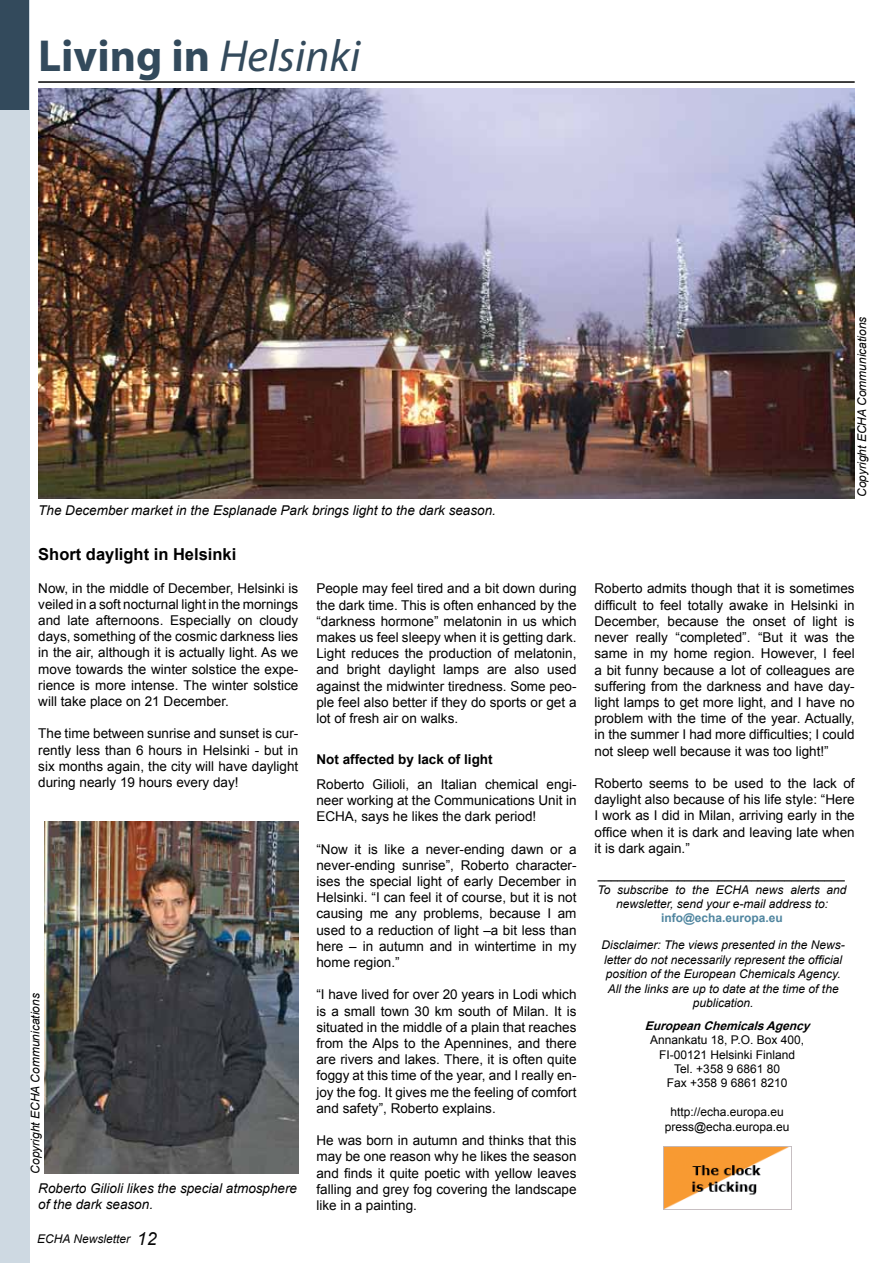
<style>
.page{position:relative;width:893px;height:1263px;background:#fff}
.page>*{position:absolute;margin:0;border:0;box-sizing:border-box;transform-origin:0 0}
.t1{font:700 45px "Myriad Pro";color:#334a5c}
.t2{font:700 16.5px "Arial";color:#000}
.t3{font:13.5px/16.2px "Arial";color:#000;text-align:justify}
.t4{font:italic 13.5px/16.2px "Arial";color:#000}
.t5{font:700 13.5px "Arial";color:#000}
.t6{font:italic 12px/14.4px "Arial";color:#000;text-align:center}
.t7{font:12px/14.4px "Arial";color:#000;text-align:center}
.t8{font:italic 700 12px "Arial";color:#000}
.t9{font:700 12px "Arial";color:#4f859f}
.t10{font:italic 12px "Arial";color:#060606}
.s1{font-weight:400;font-style:italic}
.s2{font-size:18px}
</style>
<div class="page">
<div style="left:0;top:0;width:30px;height:1263px;background:#ced9e2"></div>
<div style="left:0;top:0;width:28px;height:110px;background:#334a5c"></div>
<hr style="left:38px;top:81px;width:817px;height:2px;background:#000">
<img style="left:38px;top:89px;width:817px;height:410px">
<img style="left:663px;top:1146px;width:128px;height:64px">
<img style="left:44px;top:821px;width:254px;height:353px">
<h1 class="t1" style="left:38px;top:26px;width:324px">Living in <span class="s1">Helsinki</span></h1>
<p class="t4" style="left:38px;top:502px;width:459px">The December market in the Esplanade Park brings light to the dark season.</p>
<p class="t2" style="left:38px;top:544px;width:200px">Short daylight in Helsinki</p>
<p class="t3" style="left:38px;top:580px;width:262px">Now, in the middle of December, Helsinki is veiled in a soft nocturnal light in the mornings and late afternoons. Especially on cloudy days, something of the cosmic darkness lies in the air, although it is actually light. As we move towards the winter solstice the expe&shy;rience is more intense. The winter solstice will take place on 21 December.</p>
<p class="t3" style="left:38px;top:726px;width:262px">The time between sunrise and sunset is cur&shy;rently less than 6 hours in Helsinki - but in six months again, the city will have daylight during nearly 19 hours every day!</p>
<p class="t3" style="left:316px;top:581px;width:262px">People may feel tired and a bit down during the dark time. This is often enhanced by the “darkness hormone” melatonin in us which makes us feel sleepy when it is getting dark.<br>Light reduces the production of melatonin, and bright daylight lamps are also used against the midwinter tiredness. Some peo&shy;ple feel also better if they do sports or get a lot of fresh air on walks.</p>
<p class="t5" style="left:316px;top:750px;width:178px">Not affected by lack of light</p>
<p class="t3" style="left:316px;top:776px;width:262px">Roberto Gilioli, an Italian chemical engi&shy;neer working at the Communications Unit in ECHA, says he likes the dark period!</p>
<p class="t3" style="left:316px;top:841px;width:262px">“Now it is like a never-ending dawn or a never-ending sunrise”, Roberto character&shy;ises the special light of early December in Helsinki. “I can feel it of course, but it is not causing me any problems, because I am used to a reduction of light –a bit less than here – in autumn and in wintertime in my home region.”</p>
<p class="t3" style="left:316px;top:987px;width:262px">“I have lived for over 20 years in Lodi which is a small town 30 km south of Milan. It is situated in the middle of a plain that reaches from the Alps to the Apennines, and there are rivers and lakes. There, it is often quite foggy at this time of the year, and I really en&shy;joy the fog. It gives me the feeling of comfort and safety”, Roberto explains.</p>
<p class="t3" style="left:316px;top:1132px;width:262px">He was born in autumn and thinks that this may be one reason why he likes the season and finds it quite poetic with yellow leaves falling and grey fog covering the landscape like in a painting.</p>
<p class="t6" style="left:28px;top:1174px;width:182px;rotate:-90deg">Copyright ECHA Communications</p>
<p class="t4" style="left:38px;top:1180px;width:260px">Roberto Gilioli likes the special atmosphere of the dark season.</p>
<p class="t10" style="left:37px;top:1231px;width:121px">ECHA Newsletter <span class="s2">12</span></p>
<p class="t6" style="left:855px;top:497px;width:182px;rotate:-90deg">Copyright ECHA Communications</p>
<p class="t3" style="left:595px;top:581px;width:262px">Roberto admits though that it is sometimes difficult to feel totally awake in Helsinki in December, because the onset of light is never really “completed”. “But it was the same in my home region. However, I feel a bit funny because a lot of colleagues are suffering from the darkness and have day&shy;light lamps to get more light, and I have no problem with the time of the year. Actually, in the summer I had more difficulties; I could not sleep well because it was too light!”</p>
<p class="t3" style="left:595px;top:775px;width:262px">Roberto seems to be used to the lack of daylight also because of his life style: “Here I work as I did in Milan, arriving early in the office when it is dark and leaving late when it is dark again.”</p>
<p class="t6" style="left:598px;top:868px;width:250px">_____________________________________<br>To subscribe to the ECHA news alerts and newsletter, send your e-mail address to:</p>
<p class="t9" style="left:661px;top:910px;width:123px">info@echa.europa.eu</p>
<p class="t6" style="left:601px;top:938px;width:245px">Disclaimer: The views presented in the News&shy;letter do not necessarily represent the official position of the European Chemicals Agency.<br>All the links are up to date at the time of the publication.</p>
<p class="t8" style="left:645px;top:1017px;width:171px">EuropeanChemicalsAgency</p>
<p class="t7" style="left:650px;top:1033px;width:155px">Annankatu 18, P.O. Box 400,<br>FI-00121 Helsinki Finland<br>Tel. +358 9 6861 80<br>Fax +358 9 6861 8210</p>
<p class="t7" style="left:665px;top:1105px;width:126px">http://echa.europa.eu press@echa.europa.eu</p>
</div>
